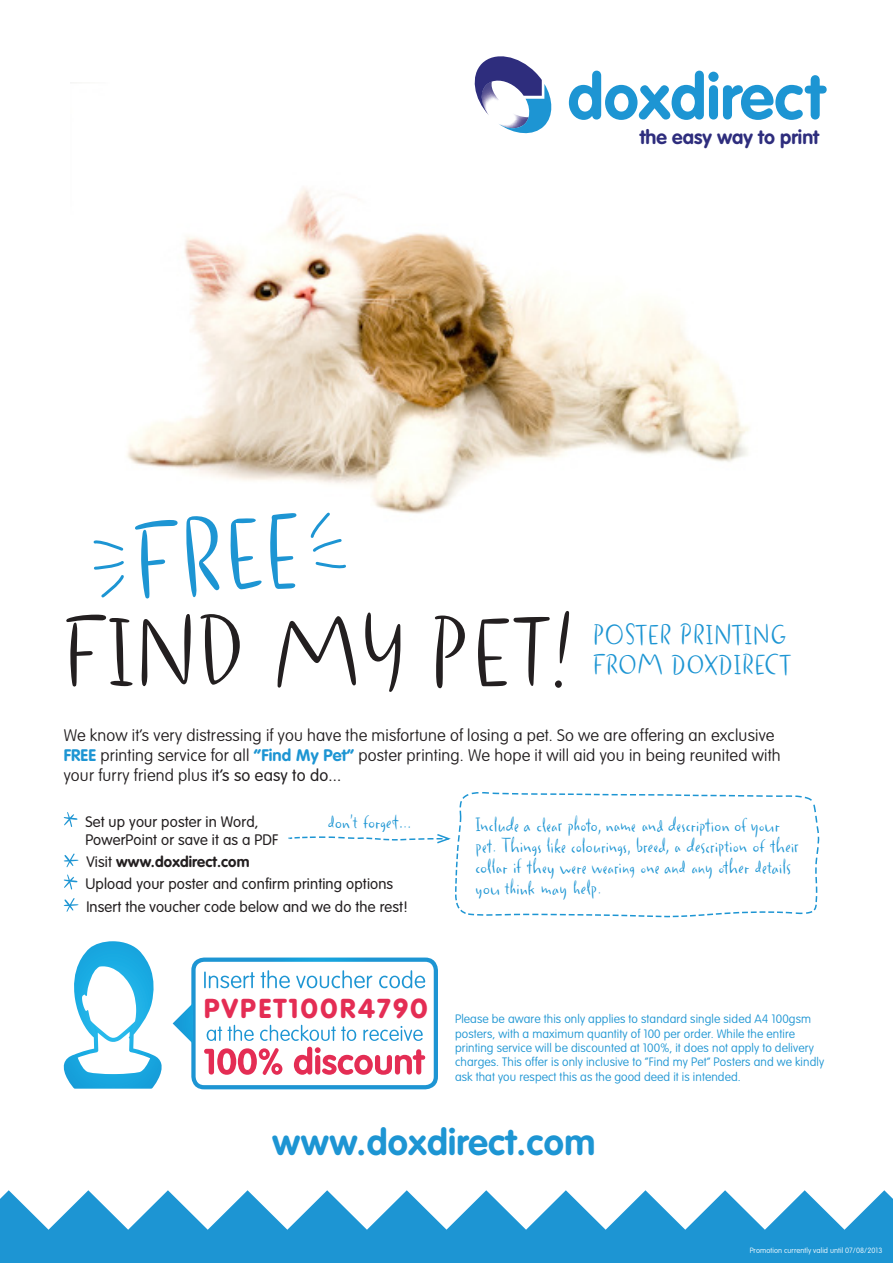
<style>
.page{position:relative;width:893px;height:1263px;background:#fff}
.page>*{position:absolute;margin:0;border:0;box-sizing:border-box;transform-origin:0 0}
.t1{font:112.95px "Duffy";color:#1d95d3}
.t2{font:105px "Duffy";color:#231f20}
.t3{font:700 63px "VAG Rounded";color:#1d95d3}
.t4{font:700 36.3px "VAG Rounded";letter-spacing:.01em;color:#1d95d3}
.t5{font:30px/30px "Duffy";letter-spacing:.015em;color:#1d95d3}
.t6{font:900 27px "VAG Rounded";letter-spacing:.1em;color:#e42d54}
.t7{font:21px/21px "Duffy";letter-spacing:.01em;color:#1d95d3}
.t8{font:700 19.65px "VAG Rounded";color:#2e2d7d}
.t9{font:100 16.5px/19.8px "VAG Rounded";letter-spacing:.01em;color:#231f20}
.t10{font:300 15px/22.2px "VAG Rounded";letter-spacing:.01em;color:#231f20}
.t11{font:100 12px/14.4px "VAG Rounded";letter-spacing:.01em;color:#1d95d3}
.t12{font:100 7.5px "VAG Rounded";letter-spacing:.01em;color:#fff}
.s1{font-weight:700;color:#1d95d3}
.s2{font-weight:300}
.s3{font-weight:700}
</style>
<div class="page">
<svg style="left:455px;top:792px;width:365px;height:126px"></svg>
<img style="left:127px;top:83px;width:622px;height:431px">
<svg style="left:64px;top:812px;width:14px;height:15px"></svg>
<svg style="left:64px;top:853px;width:14px;height:14px"></svg>
<svg style="left:64px;top:874px;width:14px;height:15px"></svg>
<svg style="left:64px;top:898px;width:14px;height:14px"></svg>
<svg style="left:63px;top:941px;width:99px;height:148px"></svg>
<svg style="left:288px;top:824px;width:174px;height:21px"></svg>
<svg style="left:93px;top:540px;width:31px;height:11px"></svg>
<svg style="left:93px;top:561px;width:31px;height:37px"></svg>
<svg style="left:309px;top:511px;width:39px;height:57px"></svg>
<svg style="left:173px;top:957px;width:265px;height:132px"></svg>
<svg style="left:0;top:1190px;width:892px;height:73px;fill:#1d95d3"></svg>
<svg style="left:475px;top:56px;width:79px;height:81px"></svg>
<h1 class="t1" style="left:130px;top:492px;width:172px;rotate:-3deg">FREE</h1>
<h3 class="t3" style="left:568px;top:60px;width:258px">doxdirect</h3>
<h3 class="t8" style="left:640px;top:126px;width:181px">the easy way to print</h3>
<h2 class="t2" style="left:64px;top:587px;width:512px">FIND MY PET!</h2>
<h3 class="t5" style="left:593px;top:620px;width:198px">POSTER PRINTING<br>FROM DOXDIRECT</h3>
<p class="t9" style="left:64px;top:726px;width:718px">We know it’s very distressing if you have the misfortune of losing a pet. So we are offering an exclusive<br><span class="s1">FREE</span> printing service for all <span class="s1">“Find My Pet”</span> poster printing. We hope it will aid you in being reunited with your furry friend plus i<span class="s2">t’s so easy to do...</span></p>
<h3 class="t7" style="left:328px;top:811px;width:85px">don’t forget...</h3>
<p class="t10" style="left:85px;top:813px;width:194px;line-height:18px">Set up your poster in Word,<br>PowerPoint or save it as a PDF</p>
<p class="t10" style="left:85px;top:851px;width:324px">Visit <span class="s3">www.doxdirect.com<br></span>Upload your poster and confirm printing options<br>Insert the voucher code below and we do the rest!</p>
<h3 class="t7" style="left:476px;top:814px;width:325px">Include a clear photo, name and description of your pet. Things like colourings, breed, a description of their collar if they were wearing one and any other details you think may help.</h3>
<h3 class="t6" style="left:204px;top:992px;width:225px">PVPET100R4790</h3>
<p class="t11" style="left:455px;top:1012px;width:371px">Please be aware this only applies to standard single sided A4 100gsm posters, with a maximum quantity of 100 per order. While the entire printing service will be discounted at 100%, it does not apply to delivery charges. This offer is only inclusive to “Find my Pet” Posters and we kindly ask that you respect this as the good deed it is intended.</p>
<h3 class="t4" style="left:272px;top:1121px;width:325px">www.doxdirect.com</h3>
<p class="t12" style="left:750px;top:1246px;width:134px">Promotion currently valid until 07/08/2013</p>
</div>
